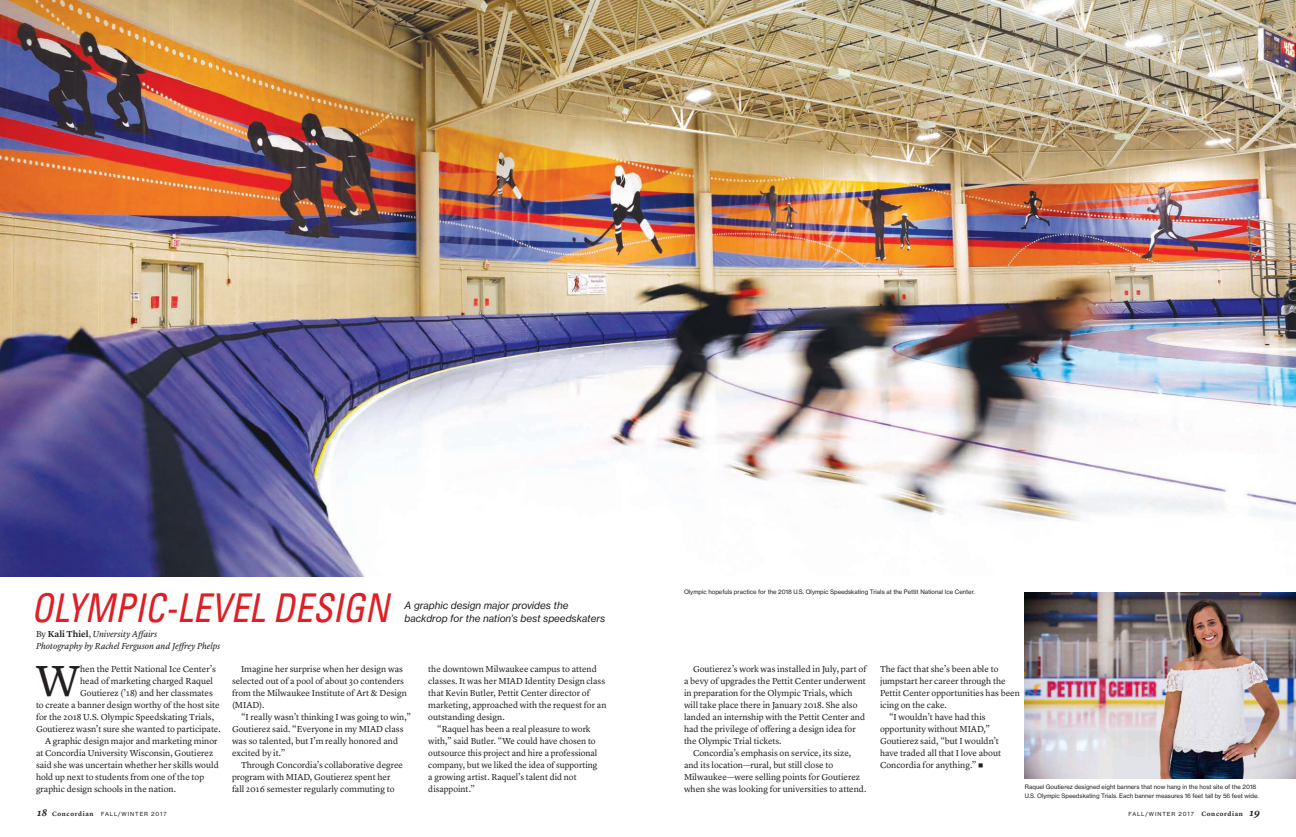
<style>
.page{position:relative;width:1296px;height:837px;background:#fff}
.page>*{position:absolute;margin:0;border:0;box-sizing:border-box;transform-origin:0 0}
.DropCap_Intro_Paragr{font:45.1px "Lyon Text";color:#231f20}
.Headlines{font:italic condensed 39.6px "Univers LT Std";color:#df1e25;scale:.91 1}
.Subheads{font:10px/13px "N Haas Grotesk TX Pro 56 It";color:#231f20}
.Body_Paragraphs{font:9px/12px "Lyon Text";color:#231f20}
.DropCap_Intro_Paragr-2{font:9px "Lyon Text";color:#231f20}
.Body_Paragraphs-2{font:italic 9px "Lyon Text";letter-spacing:-.01em;color:#231f20}
.t1{font:600 6.5px "Lyon Text";letter-spacing:.1em;color:#231f20}
.Body_Paragraphs-3{font:6px/9px "N Haas Grotesk TX Pro 55 Rg";color:#231f20}
.t2{font:5.5px "N Haas Grotesk TX Pro 55 Rg";letter-spacing:.165em;color:#231f20}
.s1{font-style:normal}
.s2{font-weight:600;font-style:normal}
.s3{font-style:italic;font-size:10px}
.s4{font-family:"Lyon Text";font-weight:600;font-size:6.5px}
.s5{font-family:"Lyon Text";font-weight:600;font-style:italic;font-size:10px}
</style>
<div class="page">
<img style="left:0;top:0;width:1296px;height:576px">
<img style="left:1025px;top:592px;width:271px;height:187px">
<p class="Headlines" style="left:31px;top:583px;width:395px">OLYMPIC-LEVEL DESIGN</p>
<p class="Subheads" style="left:405px;top:599px;width:202px">A graphic design major provides the backdrop for the nation’s best speedskaters</p>
<p class="Body_Paragraphs-2" style="left:36px;top:627px;width:123px"><span class="s1">By</span> <span class="s2">Kali Thiel</span><span class="s1">,</span> University Affairs</p>
<p class="Body_Paragraphs-2" style="left:36px;top:639px;width:186px">Photography by Rachel Ferguson and Jeffrey Phelps</p>
<p class="DropCap_Intro_Paragr" style="left:36px;top:646px;width:45px">W</p>
<p class="DropCap_Intro_Paragr-2" style="left:80px;top:662px;width:137px">hen the Pettit National Ice Center’s</p>
<p class="DropCap_Intro_Paragr-2" style="left:80px;top:674px;width:134px">head of marketing charged Raquel</p>
<p class="DropCap_Intro_Paragr-2" style="left:80px;top:686px;width:134px">Goutierez (’18) and her classmates</p>
<p class="DropCap_Intro_Paragr-2" style="left:36px;top:698px;width:185px">to create a banner design worthy of the host site</p>
<p class="DropCap_Intro_Paragr-2" style="left:36px;top:710px;width:180px">for the 2018 U.S. Olympic Speedskating Trials,</p>
<p class="DropCap_Intro_Paragr-2" style="left:36px;top:722px;width:186px">Goutierez wasn’t sure she wanted to participate.</p>
<p class="Body_Paragraphs" style="left:36px;top:734px;width:184px;text-indent:9px">A graphic design major and marketing minor at Concordia University Wisconsin, Goutierez said she was uncertain whether her skills would hold up next to students from one of the top graphic design schools in the nation.</p>
<p class="Body_Paragraphs" style="left:232px;top:662px;width:176px;text-indent:9px">Imagine her surprise when her design was selected out of a pool of about 30 contenders from the Milwaukee Institute of Art &amp; Design (MIAD).</p>
<p class="Body_Paragraphs" style="left:232px;top:710px;width:180px;text-indent:9px">“I really wasn’t thinking I was going to win,” Goutierez said. “Everyone in my MIAD class was so talented, but I’m really honored and excited by it.”</p>
<p class="Body_Paragraphs" style="left:232px;top:758px;width:173px;text-indent:9px">Through Concordia’s collaborative degree program with MIAD, Goutierez spent her fall 2016 semester regularly commuting to</p>
<p class="Body_Paragraphs" style="left:428px;top:662px;width:180px">the downtown Milwaukee campus to attend classes. It was her MIAD Identity Design class that Kevin Butler, Pettit Center director of marketing, approached with the request for an outstanding design.</p>
<p class="Body_Paragraphs" style="left:428px;top:722px;width:171px;text-indent:9px">“Raquel has been a real pleasure to work with,” said Butler. “We could have chosen to outsource this project and hire a professional company, but we liked the idea of supporting a growing artist. Raquel’s talent did not disappoint.”</p>
<p class="Body_Paragraphs-3" style="left:684px;top:588px;width:292px">Olympic hopefuls practice for the 2018 U.S. Olympic Speedskating Trials at the Pettit National Ice Center.</p>
<p class="Body_Paragraphs" style="left:684px;top:662px;width:184px;text-indent:9px">Goutierez’s work was installed in July, part of a bevy of upgrades the Pettit Center underwent in preparation for the Olympic Trials, which will take place there in January 2018. She also landed an internship with the Pettit Center and had the privilege of offering a design idea for the Olympic Trial tickets.</p>
<p class="Body_Paragraphs" style="left:684px;top:746px;width:184px;text-indent:9px">Concordia’s emphasis on service, its size, and its location—rural, but still close to Milwaukee—were selling points for Goutierez when she was looking for universities to attend.</p>
<p class="Body_Paragraphs" style="left:880px;top:662px;width:141px">The fact that she’s been able to jumpstart her career through the<br>Pettit Center opportunities has been icing on the cake.</p>
<p class="Body_Paragraphs" style="left:880px;top:710px;width:123px;text-indent:9px">“I wouldn’t have had this opportunity without MIAD,”<br>Goutierez said, “but I wouldn’t have traded all that I love about<br>Concordia for anything.” ■</p>
<p class="Body_Paragraphs-3" style="left:1025px;top:782px;width:235px">Raquel Goutierez designed eight banners that now hang in the host site of the 2018<br>U.S. Olympic Speedskating Trials. Each banner measures 16 feet tall by 56 feet wide.</p>
<p class="t1" style="left:37px;top:809px;width:58px"><span class="s3">18</span> Concordian</p>
<p class="t2" style="left:101px;top:811px;width:67px">FALL/WINTER 2017</p>
<p class="t2" style="left:1128px;top:811px;width:133px">FALL/WINTER 2017 <span class="s4">Concordian</span> <span class="s5">19</span></p>
</div>
